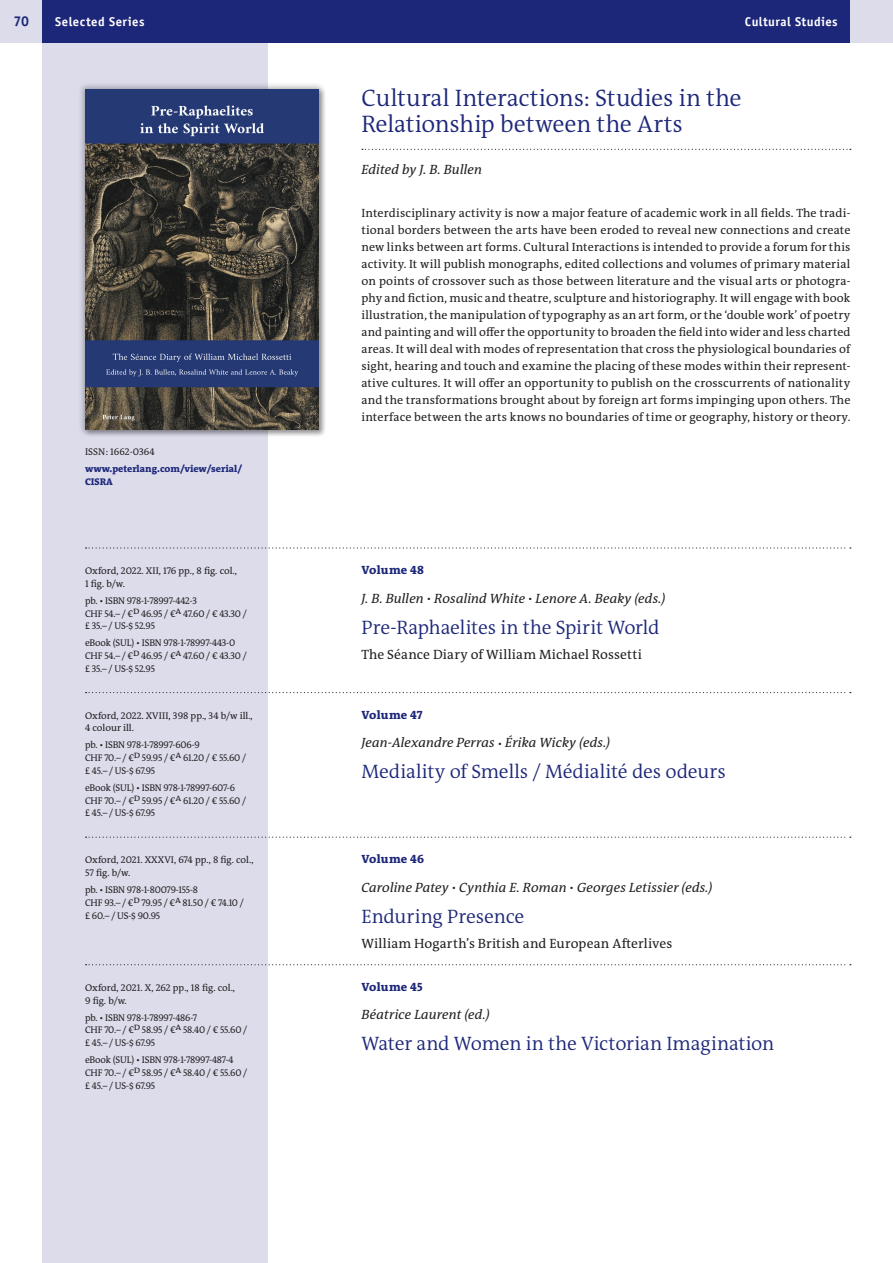
<style>
.page{position:relative;width:893px;height:1263px;background:#fff}
.page>*{position:absolute;margin:0;border:0;box-sizing:border-box;transform-origin:0 0}
.Reihentitel{font:300 24px/25.5px "The Antiqua B W4";letter-spacing:-.005em;color:#1d2779}
._110___Titel__S{font:300 19.5px "The Antiqua B W4";letter-spacing:-.005em;color:#1d2779}
.t1{font:700 14.25px "Officina Sans";color:#1d2779}
._100___Autor__S{font:italic 13.5px "The Antiqua B W5 Plain";letter-spacing:.005em;color:#231f20}
._120___Untertitel__S{font:13.5px "The Antiqua B W5 Plain";letter-spacing:.01em;color:#231f20}
.Reihenherausgeber{font:italic 13.5px "The Antiqua B W5 Plain";letter-spacing:.005em;color:#231f20}
.t2{font:700 12.75px "Officina Sans";letter-spacing:.035em;color:#fff}
.Reihentext{font:12px/17px "The Antiqua B W5 Plain";letter-spacing:.01em;color:#231f20;text-align:justify}
._099___Reihenband{font:800 12px "The Antiqua B W8";letter-spacing:.015em;color:#1d2779}
._230___Preise__S{font:9.75px/12.8px "The Antiqua B W5 Plain";letter-spacing:-.02em;color:#231f20}
._220___ISBN__S{font:9.75px "The Antiqua B W5 Plain";letter-spacing:-.02em;color:#231f20}
._200___Ort_Jahr_Umfa{font:9.75px/12.8px "The Antiqua B W5 Plain";color:#231f20}
.t3{font:800 9.75px/12.8px "The Antiqua B W8";color:#1d2779}
.ISSN{font:9.75px "The Antiqua B W5 Plain";color:#231f20}
.s1{font-size:10.5px}
</style>
<div class="page">
<div style="left:43px;top:43px;width:225px;height:1220px;background:#dcdceb"></div>
<div style="left:0;top:0;width:893px;height:43px;background:#dcdceb"></div>
<div style="left:43px;top:0;width:807px;height:43px;background:#1d2779"></div>
<div style="left:77px;top:82px;width:250px;height:355px;background:#231f20;opacity:.3"></div>
<img style="left:85px;top:89px;width:234px;height:340px">
<svg style="left:362px;top:149px;width:489px;height:1px"></svg>
<svg style="left:86px;top:547px;width:765px;height:2px"></svg>
<svg style="left:86px;top:692px;width:765px;height:1px"></svg>
<svg style="left:86px;top:837px;width:765px;height:1px"></svg>
<svg style="left:86px;top:964px;width:765px;height:1px"></svg>
<p class="t1" style="left:13px;top:13px;width:17px">70</p>
<p class="t2" style="left:55px;top:14px;width:91px">Selected Series</p>
<p class="t2" style="left:745px;top:14px;width:94px">Cultural Studies</p>
<p class="ISSN" style="left:85px;top:445px;width:71px">ISSN: 1662-0364</p>
<p class="t3" style="left:85px;top:462px;width:159px">www.peterlang.com/view/serial/<br>CISRA</p>
<p class="_200___Ort_Jahr_Umfa" style="left:85px;top:564px;width:154px">Oxford, 2022. XII, 176 pp., 8 fig. col.,<br>1 fig. b/w.</p>
<p class="_220___ISBN__S" style="left:85px;top:594px;width:114px">pb. • ISBN 978-1-78997-442-3</p>
<p class="_230___Preise__S" style="left:85px;top:607px;width:163px">CHF 54.– / €D 46.95 / €A 47.60 / € 43.30 / £ 35.– / US-$ 52.95</p>
<p class="_220___ISBN__S" style="left:85px;top:637px;width:152px">eBook (SUL) • ISBN 978-1-78997-443-0</p>
<p class="_230___Preise__S" style="left:85px;top:649px;width:163px">CHF 54.– / €D 46.95 / €A 47.60 / € 43.30 / £ 35.– / US-$ 52.95</p>
<p class="_200___Ort_Jahr_Umfa" style="left:85px;top:709px;width:169px">Oxford, 2022. XVIII, 398 pp., 34 b/w ill.,<br>4 colour ill.</p>
<p class="_220___ISBN__S" style="left:85px;top:739px;width:116px">pb. • ISBN 978-1-78997-606-9</p>
<p class="_230___Preise__S" style="left:85px;top:752px;width:163px">CHF 70.– / €D 59.95 / €A 61.20 / € 55.60 / £ 45.– / US-$ 67.95</p>
<p class="_220___ISBN__S" style="left:85px;top:781px;width:151px">eBook (SUL) • ISBN 978-1-78997-607-6</p>
<p class="_230___Preise__S" style="left:85px;top:794px;width:163px">CHF 70.– / €D 59.95 / €A 61.20 / € 55.60 / £ 45.– / US-$ 67.95</p>
<p class="_200___Ort_Jahr_Umfa" style="left:85px;top:854px;width:170px">Oxford, 2021. XXXVI, 674 pp., 8 fig. col.,<br>57 fig. b/w.</p>
<p class="_220___ISBN__S" style="left:85px;top:883px;width:115px">pb. • ISBN 978-1-80079-155-8</p>
<p class="_230___Preise__S" style="left:85px;top:896px;width:160px">CHF 93.– / €D 79.95 / €A 81.50 / € 74.10 / £ 60.– / US-$ 90.95</p>
<p class="_200___Ort_Jahr_Umfa" style="left:85px;top:981px;width:152px">Oxford, 2021. X, 262 pp., 18 fig. col.,<br>9 fig. b/w.</p>
<p class="_220___ISBN__S" style="left:85px;top:1011px;width:114px">pb. • ISBN 978-1-78997-486-7</p>
<p class="_230___Preise__S" style="left:85px;top:1024px;width:164px">CHF 70.– / €D 58.95 / €A 58.40 / € 55.60 / £ 45.– / US-$ 67.95</p>
<p class="_220___ISBN__S" style="left:85px;top:1053px;width:150px">eBook (SUL) • ISBN 978-1-78997-487-4</p>
<p class="_230___Preise__S" style="left:85px;top:1066px;width:164px">CHF 70.– / €D 58.95 / €A 58.40 / € 55.60 / £ 45.– / US-$ 67.95</p>
<p class="Reihentitel" style="left:361px;top:86px;width:382px">Cultural Interactions: Studies in the<br>Relationship between the Arts</p>
<p class="Reihenherausgeber" style="left:361px;top:161px;width:122px">Edited by J. B. Bullen</p>
<p class="Reihentext" style="left:361px;top:204px;width:490px">Interdisciplinary activity is now a major feature of academic work in all fields. The tradi&shy;tional borders between the arts have been eroded to reveal new connections and create new links between art forms. Cultural Interactions is intended to provide a forum for this activity. It will publish monographs, edited collections and volumes of primary material on points of crossover such as those between literature and the visual arts or photogra&shy;phy and fiction, music and theatre, sculpture and historiography. It will engage with book illustration, the manipulation of typography as an art form, or the ‘double work’ of poetry and painting and will offer the opportunity to broaden the field into wider and less charted areas. It will deal with modes of representation that cross the physiological boundaries of sight, hearing and touch and examine the placing of these modes within their represent&shy;ative cultures. It will offer an opportunity to publish on the crosscurrents of nationality and the transformations brought about by foreign art forms impinging upon others. The interface between the arts knows no boundaries of time or geography, history or theory.</p>
<p class="_099___Reihenband" style="left:361px;top:562px;width:64px">Volume 48</p>
<p class="_100___Autor__S" style="left:361px;top:589px;width:306px">J. B. Bullen <span class="s1">•</span> Rosalind White <span class="s1">•</span> Lenore A. Beaky (eds.)</p>
<p class="_110___Titel__S" style="left:361px;top:614px;width:300px">Pre-Raphaelites in the Spirit World</p>
<p class="_120___Untertitel__S" style="left:361px;top:646px;width:282px">The Séance Diary of William Michael Rossetti</p>
<p class="_099___Reihenband" style="left:361px;top:707px;width:63px">Volume 47</p>
<p class="_100___Autor__S" style="left:361px;top:734px;width:250px">Jean-Alexandre Perras <span class="s1">•</span> Érika Wicky (eds.)</p>
<p class="_110___Titel__S" style="left:361px;top:759px;width:366px">Mediality of Smells / Médialité des odeurs</p>
<p class="_099___Reihenband" style="left:361px;top:851px;width:64px">Volume 46</p>
<p class="_100___Autor__S" style="left:361px;top:878px;width:353px">Caroline Patey <span class="s1">•</span> Cynthia E. Roman <span class="s1">•</span> Georges Letissier (eds.)</p>
<p class="_110___Titel__S" style="left:361px;top:904px;width:164px">Enduring Presence</p>
<p class="_120___Untertitel__S" style="left:361px;top:935px;width:313px">William Hogarth’s British and European Afterlives</p>
<p class="_099___Reihenband" style="left:361px;top:979px;width:63px">Volume 45</p>
<p class="_100___Autor__S" style="left:361px;top:1006px;width:130px">Béatrice Laurent (ed.)</p>
<p class="_110___Titel__S" style="left:361px;top:1031px;width:414px">Water and Women in the Victorian Imagination</p>
</div>
